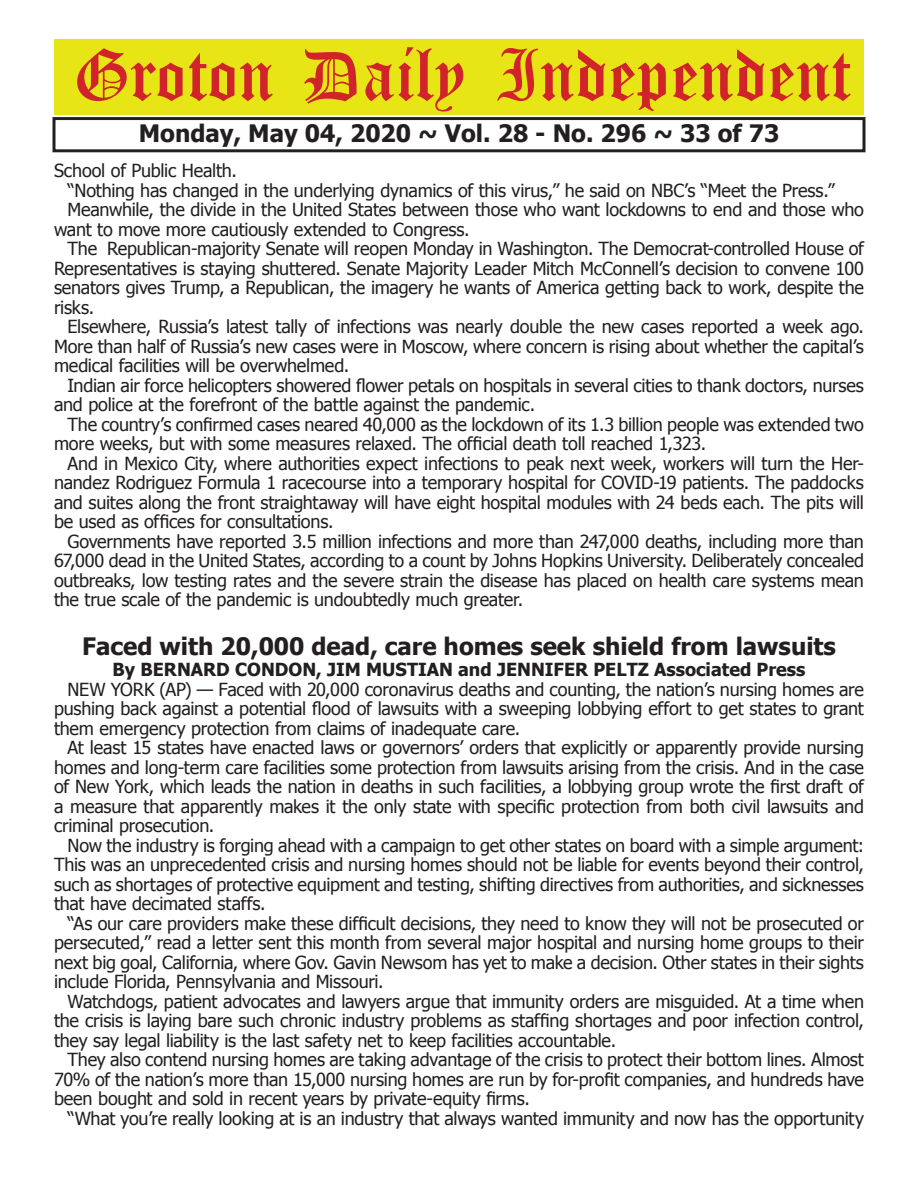
<style>
.page{position:relative;width:918px;height:1188px;background:#fff}
.page>*{position:absolute;margin:0;border:0;box-sizing:border-box;transform-origin:0 0}
.t1{font:54px "Old English Five";color:#d1232a}
.t2{font:700 24px "Tahoma";color:#231f20}
.t3{font:18px/19.5px "Tahoma";letter-spacing:-.01em;color:#231f20;text-align:justify}
.t4{font:700 18px "Tahoma";color:#231f20}
</style>
<div class="page">
<div style="left:52px;top:117px;width:814px;height:35px;border:3px solid #231f20"></div>
<div style="left:54px;top:40px;width:810px;height:75px;background:#e7e515"></div>
<h1 class="t1" style="left:73px;top:50px;width:779px">Groton Daily Independent</h1>
<h2 class="t2" style="left:139px;top:116px;width:642px">Monday, May 04, 2020 ~ Vol. 28 - No. 296 ~ 33 of 73</h2>
<p class="t3" style="left:54px;top:160px;width:184px">School of Public Health.</p>
<p class="t3" style="left:68px;top:180px;width:769px">“Nothing has changed in the underlying dynamics of this virus,” he said on NBC’s “Meet the Press.”</p>
<p class="t3" style="left:68px;top:199px;width:798px">Meanwhile, the divide in the United States between those who want lockdowns to end and those who</p>
<p class="t3" style="left:54px;top:219px;width:417px">want to move more cautiously extended to Congress.</p>
<p class="t3" style="left:68px;top:238px;width:798px">The Republican-majority Senate will reopen Monday in Washington. The Democrat-controlled House of</p>
<p class="t3" style="left:54px;top:258px;width:812px">Representatives is staying shuttered. Senate Majority Leader Mitch McConnell’s decision to convene 100</p>
<p class="t3" style="left:54px;top:277px;width:811px">senators gives Trump, a Republican, the imagery he wants of America getting back to work, despite the</p>
<p class="t3" style="left:54px;top:297px;width:42px">risks.</p>
<p class="t3" style="left:68px;top:316px;width:798px">Elsewhere, Russia’s latest tally of infections was nearly double the new cases reported a week ago.</p>
<p class="t3" style="left:54px;top:336px;width:811px">More than half of Russia’s new cases were in Moscow, where concern is rising about whether the capital’s</p>
<p class="t3" style="left:54px;top:355px;width:297px">medical facilities will be overwhelmed.</p>
<p class="t3" style="left:68px;top:375px;width:798px">Indian air force helicopters showered flower petals on hospitals in several cities to thank doctors, nurses</p>
<p class="t3" style="left:54px;top:394px;width:483px">and police at the forefront of the battle against the pandemic.</p>
<p class="t3" style="left:68px;top:414px;width:798px">The country’s confirmed cases neared 40,000 as the lockdown of its 1.3 billion people was extended two</p>
<p class="t3" style="left:54px;top:433px;width:654px">more weeks, but with some measures relaxed. The official death toll reached 1,323.</p>
<p class="t3" style="left:68px;top:453px;width:798px">And in Mexico City, where authorities expect infections to peak next week, workers will turn the Her-</p>
<p class="t3" style="left:54px;top:472px;width:811px">nandez Rodriguez Formula 1 racecourse into a temporary hospital for COVID-19 patients. The paddocks</p>
<p class="t3" style="left:54px;top:492px;width:811px">and suites along the front straightaway will have eight hospital modules with 24 beds each. The pits will</p>
<p class="t3" style="left:54px;top:511px;width:281px">be used as offices for consultations.</p>
<p class="t3" style="left:68px;top:531px;width:798px">Governments have reported 3.5 million infections and more than 247,000 deaths, including more than</p>
<p class="t3" style="left:54px;top:550px;width:812px">67,000 dead in the United States, according to a count by Johns Hopkins University. Deliberately concealed</p>
<p class="t3" style="left:54px;top:570px;width:812px">outbreaks, low testing rates and the severe strain the disease has placed on health care systems mean</p>
<p class="t3" style="left:54px;top:589px;width:471px">the true scale of the pandemic is undoubtedly much greater.</p>
<h2 class="t2" style="left:82px;top:629px;width:755px">Faced with 20,000 dead, care homes seek shield from lawsuits</h2>
<p class="t4" style="left:113px;top:657px;width:694px">By BERNARD CONDON, JIM MUSTIAN and JENNIFER PELTZ Associated Press</p>
<p class="t3" style="left:54px;top:679px;width:812px;text-indent:14px">NEW YORK (AP) — Faced with 20,000 coronavirus deaths and counting, the nation’s nursing homes are pushing back against a potential flood of lawsuits with a sweeping lobbying effort to get states to grant them emergency protection from claims of inadequate care.</p>
<p class="t3" style="left:54px;top:737px;width:812px;text-indent:14px">At least 15 states have enacted laws or governors’ orders that explicitly or apparently provide nursing homes and long-term care facilities some protection from lawsuits arising from the crisis. And in the case of New York, which leads the nation in deaths in such facilities, a lobbying group wrote the first draft of a measure that apparently makes it the only state with specific protection from both civil lawsuits and criminal prosecution.</p>
<p class="t3" style="left:54px;top:835px;width:812px;text-indent:14px">Now the industry is forging ahead with a campaign to get other states on board with a simple argument:<br>This was an unprecedented crisis and nursing homes should not be liable for events beyond their control, such as shortages of protective equipment and testing, shifting directives from authorities, and sicknesses that have decimated staffs.</p>
<p class="t3" style="left:54px;top:913px;width:811px;text-indent:14px">“As our care providers make these difficult decisions, they need to know they will not be prosecuted or persecuted,” read a letter sent this month from several major hospital and nursing home groups to their next big goal, California, where Gov. Gavin Newsom has yet to make a decision. Other states in their sights include Florida, Pennsylvania and Missouri.</p>
<p class="t3" style="left:54px;top:991px;width:812px;text-indent:14px">Watchdogs, patient advocates and lawyers argue that immunity orders are misguided. At a time when the crisis is laying bare such chronic industry problems as staffing shortages and poor infection control, they say legal liability is the last safety net to keep facilities accountable.</p>
<p class="t3" style="left:54px;top:1049px;width:812px;text-indent:14px">They also contend nursing homes are taking advantage of the crisis to protect their bottom lines. Almost 70% of the nation’s more than 15,000 nursing homes are run by for-profit companies, and hundreds have been bought and sold in recent years by private-equity firms.</p>
<p class="t3" style="left:68px;top:1108px;width:798px">“What you’re really looking at is an industry that always wanted immunity and now has the opportunity</p>
</div>
